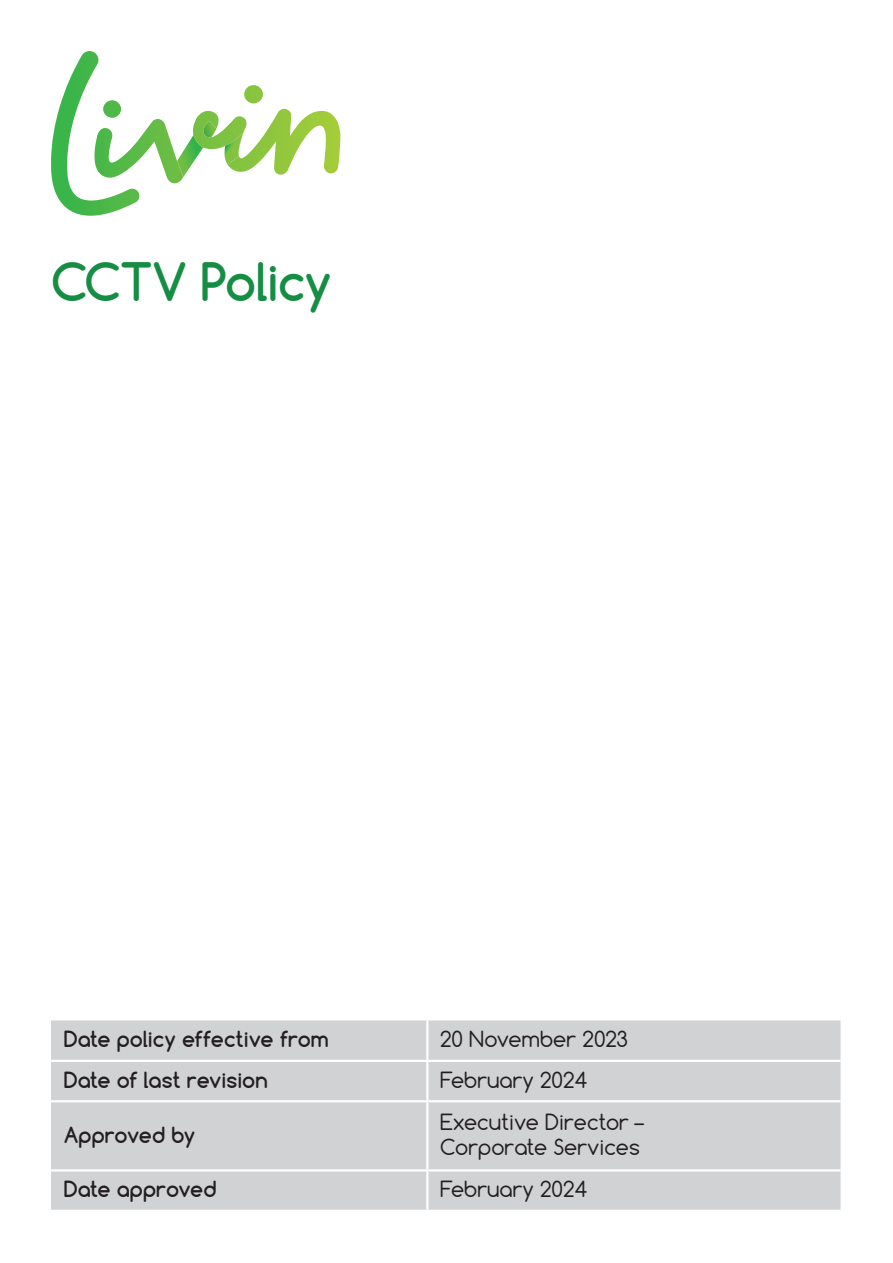
<style>
.page{position:relative;width:893px;height:1263px;background:#fff}
.page>*{position:absolute;margin:0;border:0;box-sizing:border-box;transform-origin:0 0}
.t1{font:700 49.8px "Comfortaa";letter-spacing:-.015em;color:#158e44}
.t2{font:21px/25.5px "Comfortaa";color:#231f20}
.t3{font:700 21px "Comfortaa";color:#231f20}
</style>
<div class="page">
<svg style="left:51px;top:51px;width:228px;height:165px"></svg>
<img style="left:203px;top:121px;width:14px;height:16px">
<div style="left:51px;top:1020px;width:789px;height:190px;background:#d1d2d4"></div>
<hr style="left:426px;top:1020px;width:2px;height:40px;background:#fff">
<hr style="left:51px;top:1060px;width:376px;height:2px;background:#fff">
<hr style="left:427px;top:1060px;width:413px;height:2px;background:#fff">
<hr style="left:426px;top:1062px;width:2px;height:38px;background:#fff">
<hr style="left:51px;top:1100px;width:376px;height:2px;background:#fff">
<hr style="left:427px;top:1100px;width:413px;height:2px;background:#fff">
<hr style="left:426px;top:1102px;width:2px;height:67px;background:#fff">
<hr style="left:51px;top:1169px;width:376px;height:2px;background:#fff">
<hr style="left:427px;top:1169px;width:413px;height:2px;background:#fff">
<hr style="left:426px;top:1171px;width:2px;height:39px;background:#fff">
<p class="t1" style="left:51px;top:250px;width:282px">CCTV Policy</p>
<p class="t3" style="left:64px;top:1026px;width:267px">Date policy effective from</p>
<p class="t2" style="left:440px;top:1026px;width:189px">20 November 2023</p>
<p class="t3" style="left:64px;top:1066px;width:205px">Date of last revision</p>
<p class="t2" style="left:440px;top:1067px;width:149px">February 2024</p>
<p class="t3" style="left:64px;top:1121px;width:133px">Approved by</p>
<p class="t2" style="left:440px;top:1109px;width:205px">Executive Director –<br>Corporate Services</p>
<p class="t3" style="left:64px;top:1176px;width:154px">Date approved</p>
<p class="t2" style="left:440px;top:1176px;width:149px">February 2024</p>
</div>
